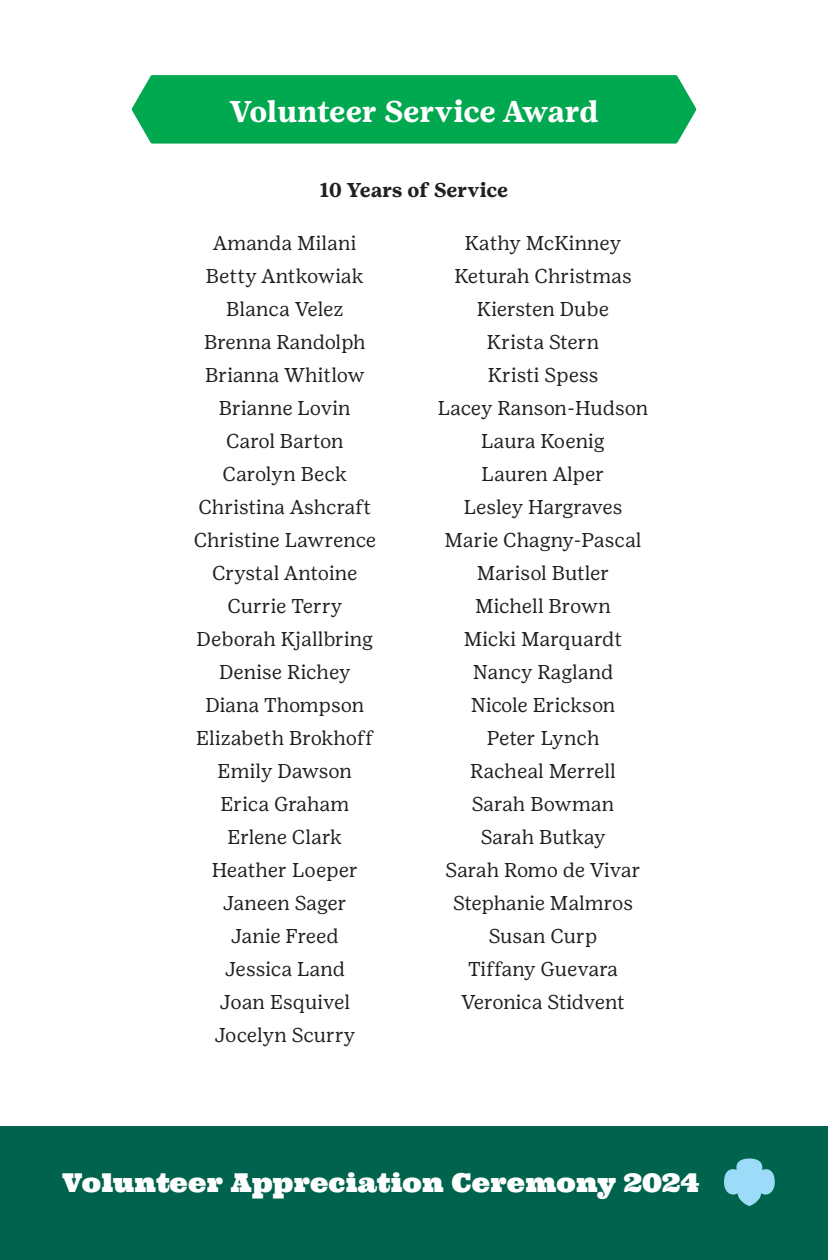
<style>
.page{position:relative;width:828px;height:1260px;background:#fff}
.page>*{position:absolute;margin:0;border:0;box-sizing:border-box;transform-origin:0 0}
.t1{font:700 30px "Girl Scout Text";letter-spacing:-.015em;color:#fff}
.t2{font:26px "Ultra";color:#fff}
.Bold{font:20px "Girl Scout Text";color:#231f20}
.Bold-2{font:20px "Girl Scout Text";letter-spacing:-.02em;color:#231f20}
.Bold-3{font:700 20px "Girl Scout Text";letter-spacing:-.005em;color:#231f20}
</style>
<div class="page">
<div style="left:132px;top:75px;width:564px;height:69px;background:#00a850"></div>
<div style="left:0;top:1127px;width:828px;height:133px;background:#00634e"></div>
<svg style="left:724px;top:1159px;width:51px;height:47px"></svg>
<p class="t1" style="left:229px;top:94px;width:371px">Volunteer Service Award</p>
<p class="Bold-3" style="left:320px;top:178px;width:190px">10 Years of Service</p>
<p class="Bold" style="left:213px;top:231px;width:145px">Amanda Milani</p>
<p class="Bold" style="left:206px;top:264px;width:159px">Betty Antkowiak</p>
<p class="Bold" style="left:226px;top:297px;width:119px">Blanca Velez</p>
<p class="Bold" style="left:204px;top:330px;width:163px">Brenna Randolph</p>
<p class="Bold" style="left:205px;top:363px;width:161px">Brianna Whitlow</p>
<p class="Bold" style="left:219px;top:396px;width:133px">Brianne Lovin</p>
<p class="Bold" style="left:226px;top:429px;width:119px">Carol Barton</p>
<p class="Bold" style="left:223px;top:462px;width:126px">Carolyn Beck</p>
<p class="Bold" style="left:199px;top:495px;width:174px">Christina Ashcraft</p>
<p class="Bold" style="left:194px;top:528px;width:184px">Christine Lawrence</p>
<p class="Bold" style="left:212px;top:561px;width:147px">Crystal Antoine</p>
<p class="Bold" style="left:227px;top:594px;width:116px">Currie Terry</p>
<p class="Bold" style="left:197px;top:627px;width:178px">Deborah Kjallbring</p>
<p class="Bold" style="left:219px;top:660px;width:133px">Denise Richey</p>
<p class="Bold" style="left:205px;top:693px;width:160px">Diana Thompson</p>
<p class="Bold" style="left:196px;top:726px;width:179px">Elizabeth Brokhoff</p>
<p class="Bold" style="left:218px;top:759px;width:136px">Emily Dawson</p>
<p class="Bold" style="left:220px;top:792px;width:130px">Erica Graham</p>
<p class="Bold" style="left:228px;top:825px;width:116px">Erlene Clark</p>
<p class="Bold" style="left:212px;top:858px;width:148px">Heather Loeper</p>
<p class="Bold" style="left:223px;top:891px;width:126px">Janeen Sager</p>
<p class="Bold" style="left:231px;top:924px;width:109px">Janie Freed</p>
<p class="Bold" style="left:225px;top:957px;width:122px">Jessica Land</p>
<p class="Bold" style="left:220px;top:990px;width:132px">Joan Esquivel</p>
<p class="Bold" style="left:214px;top:1023px;width:143px">Jocelyn Scurry</p>
<p class="Bold" style="left:465px;top:231px;width:158px">Kathy McKinney</p>
<p class="Bold" style="left:454px;top:264px;width:179px">Keturah Christmas</p>
<p class="Bold" style="left:477px;top:297px;width:134px">Kiersten Dube</p>
<p class="Bold" style="left:487px;top:330px;width:114px">Krista Stern</p>
<p class="Bold" style="left:488px;top:363px;width:112px">Kristi Spess</p>
<p class="Bold" style="left:438px;top:396px;width:212px">Lacey Ranson-Hudson</p>
<p class="Bold" style="left:481px;top:429px;width:125px">Laura Koenig</p>
<p class="Bold" style="left:482px;top:462px;width:124px">Lauren Alper</p>
<p class="Bold" style="left:464px;top:495px;width:160px">Lesley Hargraves</p>
<p class="Bold" style="left:445px;top:528px;width:199px">Marie Chagny-Pascal</p>
<p class="Bold" style="left:477px;top:561px;width:134px">Marisol Butler</p>
<p class="Bold" style="left:475px;top:594px;width:137px">Michell Brown</p>
<p class="Bold" style="left:464px;top:627px;width:160px">Micki Marquardt</p>
<p class="Bold" style="left:473px;top:660px;width:142px">Nancy Ragland</p>
<p class="Bold-2" style="left:471px;top:693px;width:146px">Nicole Erickson</p>
<p class="Bold" style="left:487px;top:726px;width:114px">Peter Lynch</p>
<p class="Bold" style="left:470px;top:759px;width:147px">Racheal Merrell</p>
<p class="Bold" style="left:472px;top:792px;width:144px">Sarah Bowman</p>
<p class="Bold-2" style="left:481px;top:825px;width:126px">Sarah Butkay</p>
<p class="Bold-2" style="left:446px;top:858px;width:197px">Sarah Romo de Vivar</p>
<p class="Bold" style="left:453px;top:891px;width:181px">Stephanie Malmros</p>
<p class="Bold" style="left:489px;top:924px;width:110px">Susan Curp</p>
<p class="Bold" style="left:468px;top:957px;width:152px">Tiffany Guevara</p>
<p class="Bold-2" style="left:461px;top:990px;width:165px">Veronica Stidvent</p>
<p class="t2" style="left:63px;top:1166px;width:638px">Volunteer Appreciation Ceremony 2024</p>
</div>
